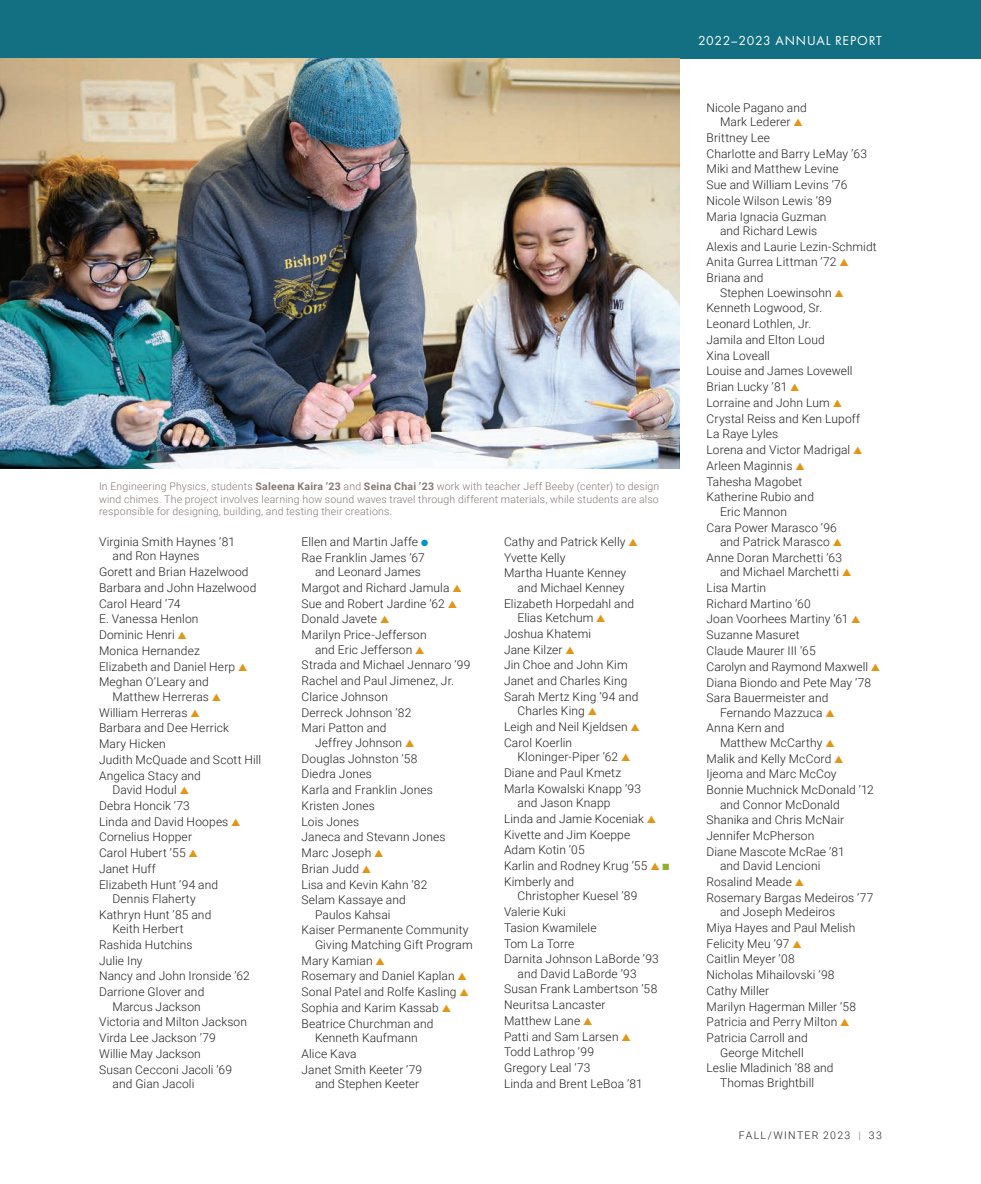
<style>
.page{position:relative;width:981px;height:1184px;background:#fff}
.page>*{position:absolute;margin:0;border:0;box-sizing:border-box;transform-origin:0 0}
.t1{font:13.5px "Futura PT";letter-spacing:.065em;color:#fff}
.t2{font:300 12px/15.8px "Roboto";letter-spacing:.01em;color:#231f20}
.t3{font:300 10.5px/12.6px "Roboto";letter-spacing:.02em;color:#877676;text-align:justify}
.t4{font:300 10.5px "Roboto";letter-spacing:.125em;color:#231f20}
.s1{font-weight:700}
.s2{color:#e29616}
.s3{color:#0092c9}
.s4{color:#92af2a}
.s5{color:#877676}
</style>
<div class="page">
<div style="left:0;top:0;width:981px;height:58px;background:#137082"></div>
<img style="left:0;top:58px;width:680px;height:410px">
<p class="t3" style="left:99px;top:479px;width:562px">In Engineering Physics, students <span class="s1">Saleena Kaira ’23</span> and <span class="s1">Seina Chai ’23</span> work with teacher Jeff Beeby (center) to design wind chimes. The project involves learning how sound waves travel through different materials, while students are also responsible for designing, building, and testing their creations.</p>
<p class="t2" style="left:112px;top:534px;width:124px;line-height:14.4px;text-indent:-14px">Virginia Smith Haynes ’81 and Ron Haynes</p>
<p class="t2" style="left:99px;top:563px;width:159px">Gorett and Brian Hazelwood<br>Barbara and John Hazelwood<br>Carol Heard ’74<br>E. Vanessa Henlon<br>Dominic Henri <span class="s2">▲<br></span>Monica Hernandez<br>Elizabeth and Daniel Herp <span class="s2">▲<br></span>Meghan O’Leary and</p>
<p class="t2" style="left:99px;top:688px;width:164px;text-indent:14px">Matthew Herreras <span class="s2">▲<br></span>William Herreras <span class="s2">▲<br></span>Barbara and Dee Herrick<br>Mary Hicken<br>Judith McQuade and Scott Hill<br>Angelica Stacy and</p>
<p class="t2" style="left:99px;top:781px;width:143px;text-indent:14px">David Hodul <span class="s2">▲<br></span>Debra Honcik ’73<br>Linda and David Hoopes <span class="s2">▲<br></span>Cornelius Hopper<br>Carol Hubert ’55 <span class="s2">▲<br></span>Janet Huff<br>Elizabeth Hunt ’94 and</p>
<p class="t2" style="left:99px;top:890px;width:114px;text-align:center">Dennis Flaherty<br>Kathryn Hunt ’85 and</p>
<p class="t2" style="left:99px;top:920px;width:152px;text-indent:14px">Keith Herbert<br>Rashida Hutchins<br>Julie Iny<br>Nancy and John Ironside ’62<br>Darrione Glover and</p>
<p class="t2" style="left:99px;top:998px;width:150px;text-indent:14px">Marcus Jackson<br>Victoria and Milton Jackson<br>Virda Lee Jackson ’79<br>Willie May Jackson<br>Susan Cecconi Jacoli ’69</p>
<p class="t2" style="left:112px;top:1075px;width:83px">and Gian Jacoli</p>
<p class="t2" style="left:302px;top:533px;width:128px">Ellen and Martin Jaffe <span class="s3">●<br></span>Rae Franklin James ’67</p>
<p class="t2" style="left:302px;top:563px;width:162px;text-indent:14px">and Leonard James<br>Margot and Richard Jamula <span class="s2">▲<br></span>Sue and Robert Jardine ’62 <span class="s2">▲<br></span>Donald Javete <span class="s2">▲<br></span>Marilyn Price-Jefferson</p>
<p class="t2" style="left:302px;top:641px;width:170px;text-indent:14px">and Eric Jefferson <span class="s2">▲<br></span>Strada and Michael Jennaro ’99<br>Rachel and Paul Jimenez, Jr.<br>Clarice Johnson<br>Derreck Johnson ’82<br>Mari Patton and</p>
<p class="t2" style="left:302px;top:734px;width:145px;text-indent:14px">Jeffrey Johnson <span class="s2">▲<br></span>Douglas Johnston ’58<br>Diedra Jones<br>Karla and Franklin Jones<br>Kristen Jones<br>Lois Jones<br>Janeca and Stevann Jones<br>Marc Joseph <span class="s2">▲<br></span>Brian Judd <span class="s2">▲<br></span>Lisa and Kevin Kahn ’82<br>Selam Kassaye and</p>
<p class="t2" style="left:302px;top:906px;width:169px;text-indent:14px">Paulos Kahsai<br>Kaiser Permanente Community</p>
<p class="t2" style="left:302px;top:936px;width:173px;text-indent:14px">Giving Matching Gift Program<br>Mary Kamian <span class="s2">▲<br></span>Rosemary and Daniel Kaplan <span class="s2">▲<br></span>Sonal Patel and Rolfe Kasling <span class="s2">▲<br></span>Sophia and Karim Kassab <span class="s2">▲<br></span>Beatrice Churchman and</p>
<p class="t2" style="left:302px;top:1029px;width:122px;text-indent:14px">Kenneth Kaufmann<br>Alice Kava<br>Janet Smith Keeter ’79</p>
<p class="t2" style="left:315px;top:1075px;width:106px">and Stephen Keeter</p>
<p class="t2" style="left:504px;top:533px;width:135px">Cathy and Patrick Kelly <span class="s2">▲<br></span>Yvette Kelly<br>Martha Huante Kenney</p>
<p class="t2" style="left:504px;top:579px;width:132px;text-align:center">and Michael Kenney<br>Elizabeth Horpedahl and</p>
<p class="t2" style="left:504px;top:609px;width:136px;text-indent:14px">Elias Ketchum <span class="s2">▲<br></span>Joshua Khatemi<br>Jane Kilzer <span class="s2">▲<br></span>Jin Choe and John Kim<br>Janet and Charles King<br>Sarah Mertz King ’94 and</p>
<p class="t2" style="left:504px;top:702px;width:138px;text-indent:14px">Charles King <span class="s2">▲<br></span>Leigh and Neil Kjeldsen <span class="s2">▲<br></span>Carol Koerlin</p>
<p class="t2" style="left:504px;top:748px;width:139px;text-indent:14px">Kloninger-Piper ’62 <span class="s2">▲<br></span>Diane and Paul Kmetz<br>Marla Kowalski Knapp ’93</p>
<p class="t2" style="left:504px;top:794px;width:167px;text-indent:14px">and Jason Knapp<br>Linda and Jamie Koceniak <span class="s2">▲<br></span>Kivette and Jim Koeppe<br>Adam Kotin ’05<br>Karlin and Rodney Krug ’55 <span class="s2">▲</span> <span class="s4">■<br></span>Kimberly and</p>
<p class="t2" style="left:504px;top:887px;width:156px;text-indent:14px">Christopher Kuesel ’89<br>Valerie Kuki<br>Tasion Kwamilele<br>Tom La Torre<br>Darnita Johnson LaBorde ’93</p>
<p class="t2" style="left:504px;top:965px;width:155px;text-indent:14px">and David LaBorde ’93<br>Susan Frank Lambertson ’58<br>Neuritsa Lancaster<br>Matthew Lane <span class="s2">▲<br></span>Patti and Sam Larsen <span class="s2">▲<br></span>Todd Lathrop ’99<br>Gregory Leal ’73<br>Linda and Brent LeBoa ’81</p>
<p class="t1" style="left:698px;top:32px;width:185px">2022–2023 ANNUAL REPORT</p>
<p class="t2" style="left:720px;top:100px;width:88px;line-height:14.4px;text-indent:-14px">Nicole Pagano and<br>Mark Lederer <span class="s2">▲</span></p>
<p class="t2" style="left:706px;top:129px;width:162px">Brittney Lee<br>Charlotte and Barry LeMay ’63<br>Miki and Matthew Levine<br>Sue and William Levins ’76<br>Nicole Wilson Lewis ’89<br>Maria Ignacia Guzman</p>
<p class="t2" style="left:706px;top:222px;width:172px;text-indent:14px">and Richard Lewis<br>Alexis and Laurie Lezin-Schmidt<br>Anita Gurrea Littman ’72 <span class="s2">▲<br></span>Briana and</p>
<p class="t2" style="left:706px;top:284px;width:158px;text-indent:14px">Stephen Loewinsohn <span class="s2">▲<br></span>Kenneth Logwood, Sr.<br>Leonard Lothlen, Jr.<br>Jamila and Elton Loud<br>Xina Loveall<br>Louise and James Lovewell<br>Brian Lucky ’81 <span class="s2">▲<br></span>Lorraine and John Lum <span class="s2">▲<br></span>Crystal Reiss and Ken Lupoff<br>La Raye Lyles<br>Lorena and Victor Madrigal <span class="s2">▲<br></span>Arleen Maginnis <span class="s2">▲<br></span>Tahesha Magobet<br>Katherine Rubio and</p>
<p class="t2" style="left:707px;top:503px;width:132px;text-indent:14px">Eric Mannon<br>Cara Power Marasco ’96</p>
<p class="t2" style="left:707px;top:533px;width:137px;text-align:right">and Patrick Marasco <span class="s2">▲<br></span>Anne Doran Marchetti ’63</p>
<p class="t2" style="left:706px;top:563px;width:175px;text-indent:14px">and Michael Marchetti <span class="s2">▲<br></span>Lisa Martin<br>Richard Martino ’60<br>Joan Voorhees Martiny ’61 <span class="s2">▲<br></span>Suzanne Masuret<br>Claude Maurer III ’65<br>Carolyn and Raymond Maxwell <span class="s2">▲<br></span>Diana Biondo and Pete May ’78<br>Sara Bauermeister and</p>
<p class="t2" style="left:706px;top:704px;width:130px;text-indent:14px">Fernando Mazzuca <span class="s2">▲<br></span>Anna Kern and</p>
<p class="t2" style="left:706px;top:734px;width:169px;text-indent:14px">Matthew McCarthy <span class="s2">▲<br></span>Malik and Kelly McCord <span class="s2">▲<br></span>Ijeoma and Marc McCoy<br>Bonnie Muchnick McDonald ’12</p>
<p class="t2" style="left:706px;top:796px;width:140px;text-indent:14px">and Connor McDonald<br>Shanika and Chris McNair<br>Jennifer McPherson<br>Diane Mascote McRae ’81</p>
<p class="t2" style="left:706px;top:857px;width:169px;text-indent:14px">and David Lencioni<br>Rosalind Meade <span class="s2">▲<br></span>Rosemary Bargas Medeiros ’77</p>
<p class="t2" style="left:706px;top:903px;width:151px;text-indent:14px">and Joseph Medeiros<br>Miya Hayes and Paul Melish<br>Felicity Meu ’97 <span class="s2">▲<br></span>Caitlin Meyer ’08<br>Nicholas Mihailovski ’98<br>Cathy Miller<br>Marilyn Hagerman Miller ’58<br>Patricia and Perry Milton <span class="s2">▲<br></span>Patricia Carroll and</p>
<p class="t2" style="left:706px;top:1044px;width:129px;text-indent:14px">George Mitchell<br>Leslie Mladinich ’88 and</p>
<p class="t2" style="left:720px;top:1074px;width:96px">Thomas Brightbill</p>
<p class="t4" style="left:739px;top:1127px;width:145px">FALL/WINTER 2023 <span class="s5">|</span> 33</p>
</div>
